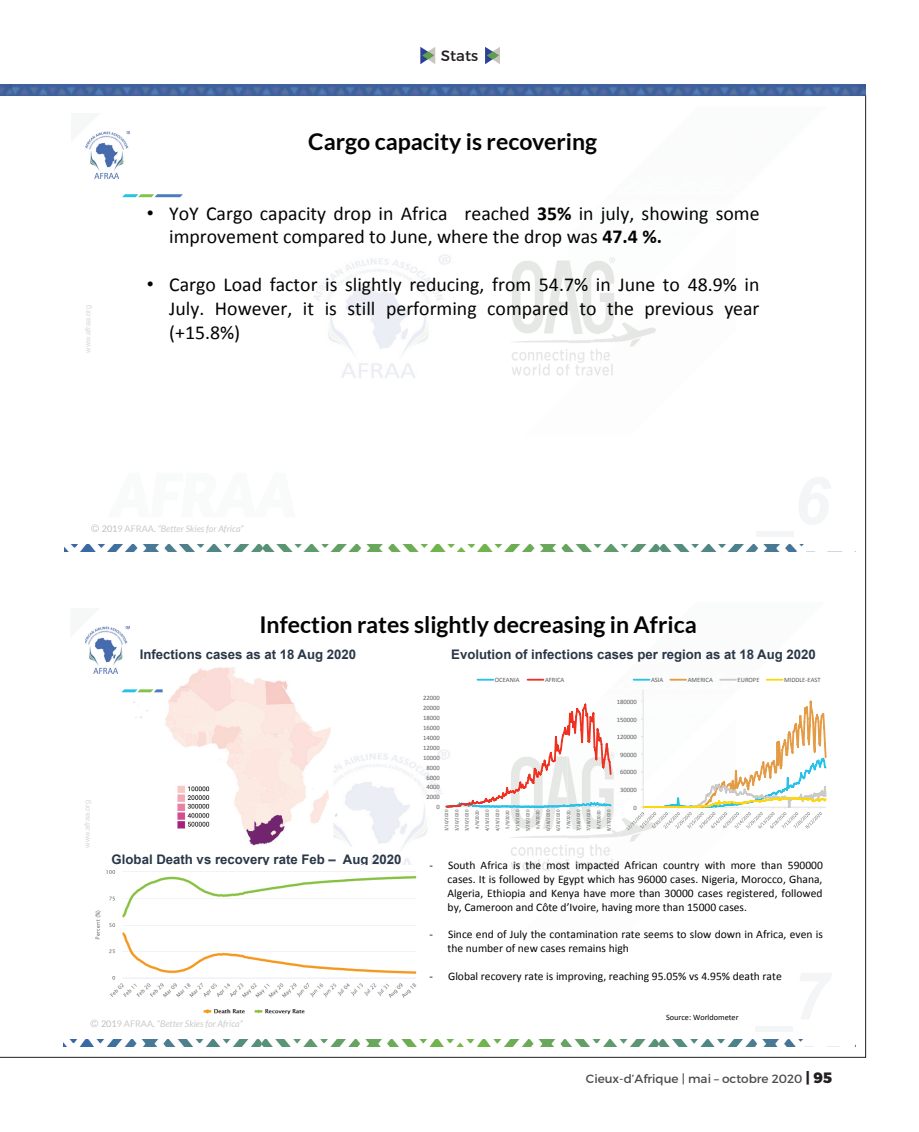
<style>
.page{position:relative;width:919px;height:1132px;background:#fff}
.page>*{position:absolute;margin:0;border:0;box-sizing:border-box;transform-origin:0 0}
.t1{font:700 23.1px "Lato";color:#040503}
.t2{font:19.8px/23.9px "Calibri";color:#040503}
.t3{font:15px "Montserrat";color:#231f20}
.t4{font:700 13.2px "Arial";color:#2a3747}
.t5{font:12px "Montserrat";color:#4b4c4d}
.t6{font:11.55px/14px "Calibri";color:#040503;text-align:justify}
.t7{font:italic 9px "Lato";color:#cbcac9}
.t8{font:8.25px "Calibri";color:#040503}
.t9{font:7.35px "Arial";color:#d9d9d8}
.t10{font:6.6px "Calibri";color:#595959}
.t11{font:4.95px/10.2px "Calibri";color:#595959;text-align:center}
.s1{font-family:"Arial"}
.s2{font-weight:700}
.s3{font-style:normal;color:#bfbebe}
.s4{font-style:normal}
.s5{color:#3a4858}
.s6{font-weight:800;font-size:15px;color:#231f20}
</style>
<div class="page">
<svg style="left:0;top:85px;width:13px;height:11px"></svg>
<img style="left:13px;top:85px;width:852px;height:11px">
<svg style="left:91px;top:524px;width:8px;height:8px"></svg>
<img style="left:86px;top:131px;width:44px;height:47px">
<img style="left:65px;top:544px;width:731px;height:7px">
<img style="left:314px;top:255px;width:137px;height:123px">
<img style="left:512px;top:260px;width:65px;height:116px">
<img style="left:568px;top:257px;width:47px;height:108px">
<img style="left:577px;top:298px;width:79px;height:78px">
<svg style="left:122px;top:194px;width:61px;height:3px"></svg>
<svg style="left:90px;top:1019px;width:8px;height:7px"></svg>
<img style="left:85px;top:626px;width:44px;height:47px">
<img style="left:64px;top:1039px;width:731px;height:7px">
<img style="left:333px;top:750px;width:112px;height:115px">
<img style="left:510px;top:808px;width:66px;height:63px">
<img style="left:567px;top:752px;width:48px;height:107px">
<img style="left:576px;top:792px;width:69px;height:79px">
<svg style="left:122px;top:689px;width:41px;height:3px"></svg>
<div style="left:106px;top:847px;width:265px;height:22px;background:#fff"></div>
<img style="left:165px;top:667px;width:166px;height:178px">
<div style="left:163px;top:835px;width:35px;height:12px;background:#fff"></div>
<img style="left:176px;top:784px;width:35px;height:44px">
<img style="left:133px;top:701px;width:15px;height:17px">
<img style="left:330px;top:807px;width:15px;height:14px">
<img style="left:95px;top:870px;width:322px;height:145px">
<svg style="left:445px;top:703px;width:166px;height:105px"></svg>
<svg style="left:477px;top:678px;width:16px;height:2px"></svg>
<svg style="left:527px;top:678px;width:16px;height:2px"></svg>
<hr style="left:642px;top:689px;width:1px;height:117px;background:#e1e1e1">
<svg style="left:626px;top:699px;width:200px;height:131px"></svg>
<svg style="left:633px;top:678px;width:16px;height:2px"></svg>
<svg style="left:670px;top:678px;width:16px;height:2px"></svg>
<svg style="left:720px;top:678px;width:16px;height:2px"></svg>
<svg style="left:766px;top:678px;width:16px;height:2px"></svg>
<svg style="left:485px;top:47px;width:15px;height:17px"></svg>
<svg style="left:420px;top:47px;width:15px;height:17px"></svg>
<p class="t9" style="left:83px;top:352px;width:49px;rotate:-90deg">www.afraa.org</p>
<p class="t3" style="left:441px;top:47px;width:39px">Stats</p>
<h1 class="t1" style="left:308px;top:128px;width:290px">Cargo capacity is recovering</h1>
<h2 class="t2" style="left:169px;top:202px;width:591px;line-height:23.1px;text-indent:-22px"><span class="s1">•</span> YoY Cargo capacity drop in Africa reached <span class="s2">35%</span> in july, showing some improvement compared to June, where the drop was <span class="s2">47.4 %.</span></h2>
<h2 class="t2" style="left:169px;top:272px;width:591px;text-align:justify;text-indent:-22px"><span class="s1">•</span> Cargo Load factor is slightly reducing, from 54.7% in June to 48.9% in July. However, it is still performing compared to the previous year (+15.8%)</h2>
<p class="t7" style="left:102px;top:523px;width:143px"><span class="s3">201</span><span class="s4">9 AFRAA</span><span class="s3">.</span> “Better Skies for Africa”</p>
<p class="t9" style="left:82px;top:847px;width:49px;rotate:-90deg">www.afraa.org</p>
<h1 class="t1" style="left:259px;top:611px;width:439px">Infection rates slightly decreasing in Africa</h1>
<p class="t4" style="left:140px;top:645px;width:218px">Infections cases as at 18 Aug 2020</p>
<p class="t4" style="left:112px;top:850px;width:291px">Global Death vs recovery rate Feb <span class="s5">–</span> Aug 2020</p>
<p class="t4" style="left:451px;top:645px;width:366px">Evolution of infections cases per region as at 18 Aug 2020</p>
<p class="t10" style="left:423px;top:693px;width:18px">22000</p>
<p class="t10" style="left:423px;top:703px;width:18px">20000</p>
<p class="t10" style="left:423px;top:713px;width:18px">18000</p>
<p class="t10" style="left:423px;top:723px;width:18px">16000</p>
<p class="t10" style="left:423px;top:733px;width:18px">14000</p>
<p class="t10" style="left:423px;top:743px;width:18px">12000</p>
<p class="t10" style="left:423px;top:753px;width:18px">10000</p>
<p class="t10" style="left:426px;top:763px;width:15px">8000</p>
<p class="t10" style="left:426px;top:773px;width:15px">6000</p>
<p class="t10" style="left:426px;top:782px;width:15px">4000</p>
<p class="t10" style="left:426px;top:792px;width:15px">2000</p>
<p class="t10" style="left:495px;top:675px;width:26px">OCEANIA</p>
<p class="t10" style="left:545px;top:675px;width:21px">AFRICA</p>
<p class="t10" style="left:617px;top:697px;width:22px">180000</p>
<p class="t10" style="left:617px;top:715px;width:22px">150000</p>
<p class="t10" style="left:617px;top:732px;width:22px">120000</p>
<p class="t10" style="left:620px;top:750px;width:18px">90000</p>
<p class="t10" style="left:620px;top:767px;width:18px">60000</p>
<p class="t10" style="left:620px;top:785px;width:18px">30000</p>
<p class="t10" style="left:436px;top:802px;width:5px">0</p>
<p class="t11" style="left:441px;top:830px;width:23px;rotate:-90deg">3/10/2020<br>3/20/2020<br>3/30/2020<br>4/9/2020<br>4/19/2020<br>4/29/2020<br>5/9/2020<br>5/19/2020<br>5/29/2020<br>6/8/2020<br>6/18/2020<br>6/28/2020<br>7/8/2020<br>7/18/2020<br>7/28/2020<br>8/7/2020<br>8/17/2020</p>
<p class="t10" style="left:633px;top:803px;width:5px">0</p>
<p class="t10" style="left:651px;top:675px;width:14px">ASIA</p>
<p class="t10" style="left:687px;top:675px;width:27px">AMERICA</p>
<p class="t10" style="left:737px;top:675px;width:24px">EUROPE</p>
<p class="t10" style="left:784px;top:675px;width:38px">MIDDLE-EAST</p>
<p class="t6" style="left:447px;top:858px;width:377px;text-indent:-18px">- South Africa is the most impacted African country with more than 590000 cases. It is followed by Egypt which has 96000 cases. Nigeria, Morocco, Ghana, Algeria, Ethiopia and Kenya have more than 30000 cases registered, followed by, Cameroon and Côte d’Ivoire, having more than 15000 cases.</p>
<p class="t6" style="left:447px;top:927px;width:377px;text-indent:-18px">- Since end of July the contamination rate seems to slow down in Africa, even is the number of new cases remains high</p>
<p class="t6" style="left:429px;top:969px;width:354px">- Global recovery rate is improving, reaching 95.05% vs 4.95% death rate</p>
<p class="t7" style="left:101px;top:1018px;width:143px"><span class="s3">201</span><span class="s4">9 AFRAA</span><span class="s3">.</span> “Better Skies for Africa”</p>
<p class="t8" style="left:666px;top:1012px;width:74px">Source: Worldometer</p>
<p class="t5" style="left:586px;top:1070px;width:248px">Cieux-d’Afrique | mai – octobre 2020 <span class="s6">| 95</span></p>
</div>
